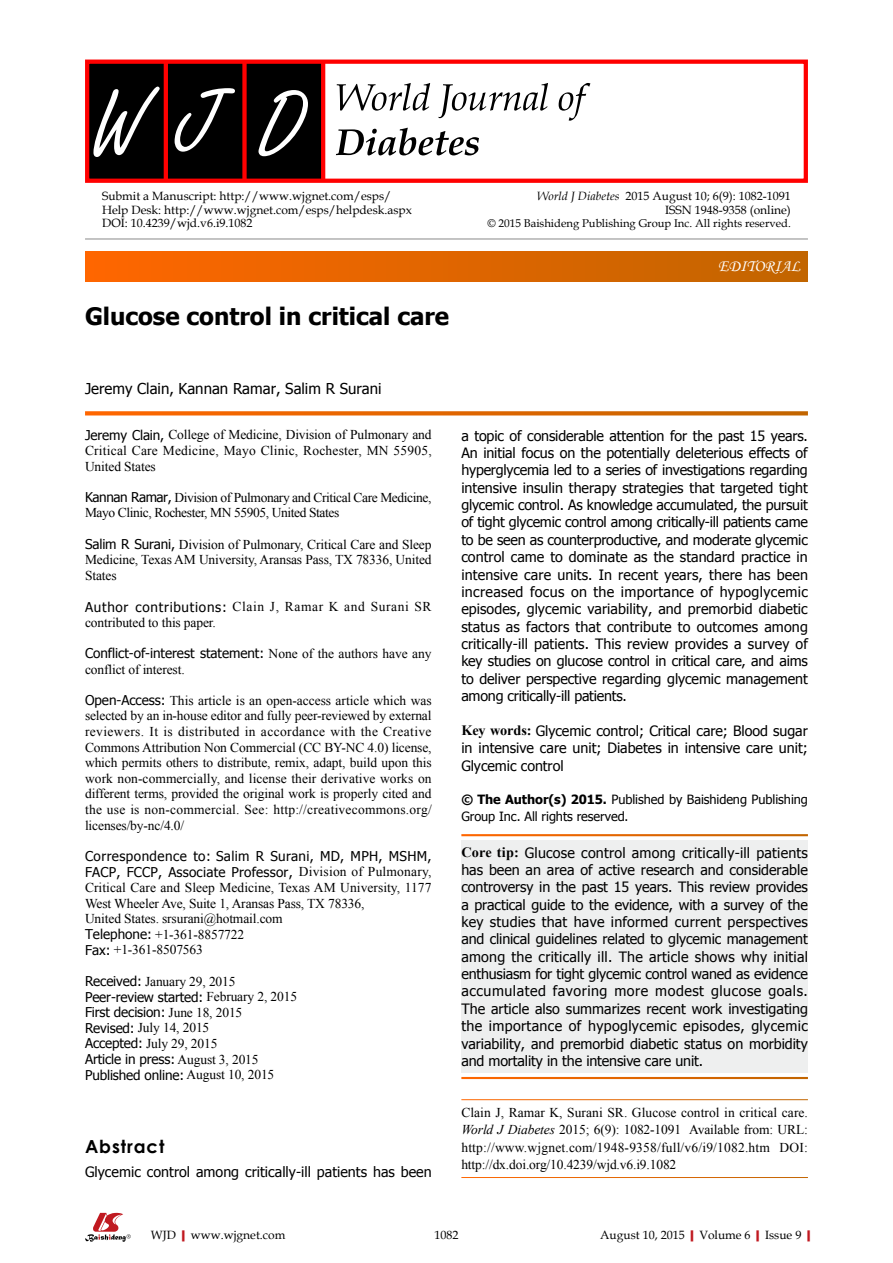
<style>
.page{position:relative;width:893px;height:1263px;background:#fff}
.page>*{position:absolute;margin:0;border:0;box-sizing:border-box;transform-origin:0 0}
.t1{font:700 24px "Tahoma";color:#000}
.t2{font:700 18px "Century Gothic";letter-spacing:.05em;color:#000}
.t3{font:16.5px "Monotype Corsiva";color:#fff}
.t4{font:15px "Tahoma";color:#000}
.t5{font:14.25px/17.4px "Tahoma";letter-spacing:-.005em;color:#000;text-align:justify}
.t6{font:13.5px/15.6px "Times New Roman";letter-spacing:-.01em;color:#000;text-align:justify}
.t7{font:13.5px/15.6px "Tahoma";letter-spacing:-.01em;color:#000}
.t8{font:13.5px/15.6px "Times New Roman";letter-spacing:-.03em;color:#000}
.t9{font:12.75px/17.4px "Tahoma";letter-spacing:-.005em;color:#000}
.t10{font:12px/13.5px "Book Antiqua";color:#000}
.t11{font:11.25px "Book Antiqua";color:#000}
.s1{font-style:italic}
.s2{font-family:"Tahoma"}
.s3{font-family:"Times New Roman"}
.s4{font-family:"Times New Roman";font-weight:700}
.s5{font-weight:700}
.s6{font-weight:700;color:#c01920}
</style>
<div class="page">
<div style="left:461px;top:840px;width:347px;height:233px;background:#eeefef"></div>
<div style="left:85px;top:252px;width:723px;height:29px;background:linear-gradient(to right,#f60,#c16500)"></div>
<hr style="left:85px;top:239px;width:723px;height:1px;background:#898989">
<svg style="left:85px;top:411px;width:723px;height:4px;background:#e26e0f"></svg>
<svg style="left:85px;top:1213px;width:46px;height:29px"></svg>
<div style="left:87px;top:61px;width:236px;height:121px;background:#000"></div>
<hr style="left:164px;top:61px;width:4px;height:121px;background:#f00">
<div style="left:242px;top:61px;width:5px;height:121px;background:#f00"></div>
<hr style="left:321px;top:61px;width:4px;height:121px;background:#f00">
<div style="left:85px;top:60px;width:723px;height:123px;border:4px solid #f00"></div>
<svg style="left:258px;top:90px;width:50px;height:66px"></svg>
<svg style="left:175px;top:88px;width:60px;height:64px"></svg>
<svg style="left:93px;top:87px;width:67px;height:70px"></svg>
<svg style="left:337px;top:83px;width:253px;height:38px"></svg>
<svg style="left:336px;top:128px;width:143px;height:27px"></svg>
<p class="t10" style="left:102px;top:189px;width:311px">Submit a Manuscript: http://www.wjgnet.com/esps/<br>Help Desk: http://www.wjgnet.com/esps/helpdesk.aspx<br>DOI: 10.4239/wjd.v6.i9.1082</p>
<p class="t10" style="left:537px;top:189px;width:255px;text-align:right"><span class="s1">World J Diabetes</span> 2015 August 10; 6(9): 1082-1091<br>ISSN 1948-9358 (online)</p>
<p class="t11" style="left:487px;top:215px;width:305px">© 2015 Baishideng Publishing Group Inc. All rights reserved.</p>
<p class="t1" style="left:85px;top:299px;width:366px">Glucose control in critical care</p>
<p class="t3" style="left:718px;top:256px;width:84px">EDITORIAL</p>
<p class="t4" style="left:85px;top:379px;width:298px">Jeremy Clain, Kannan Ramar, Salim R Surani</p>
<p class="t6" style="left:85px;top:427px;width:348px"><span class="s2">Jeremy Clain,</span> College of Medicine, Division of Pulmonary and Critical Care Medicine, Mayo Clinic, Rochester, MN 55905, United States</p>
<p class="t8" style="left:85px;top:489px;width:348px"><span class="s2">Kannan Ramar,</span> Division of Pulmonary and Critical Care Medicine,<br>Mayo Clinic, Rochester, MN 55905, United States</p>
<p class="t6" style="left:85px;top:536px;width:348px"><span class="s2">Salim R Surani,</span> Division of Pulmonary, Critical Care and Sleep Medicine, Texas AM University, Aransas Pass, TX 78336, United States</p>
<p class="t6" style="left:85px;top:598px;width:348px"><span class="s2">Author contributions:</span> Clain J, Ramar K and Surani SR contributed to this paper.</p>
<p class="t6" style="left:85px;top:646px;width:348px;line-height:15.1px"><span class="s2">Conflict-of-interest statement:</span> None of the authors have any conflict of interest.</p>
<p class="t6" style="left:85px;top:692px;width:348px"><span class="s2">Open-Access:</span> This article is an open-access article which was selected by an in-house editor and fully peer-reviewed by external reviewers. It is distributed in accordance with the Creative Commons Attribution Non Commercial (CC BY-NC 4.0) license, which permits others to distribute, remix, adapt, build upon this work non-commercially, and license their derivative works on different terms, provided the original work is properly cited and the use is non-commercial. See: http://creativecommons.org/ licenses/by-nc/4.0/</p>
<p class="t6" style="left:85px;top:849px;width:348px;text-align:left"><span class="s2">Correspondence to: Salim R Surani, MD, MPH, MSHM, FACP, FCCP, Associate Professor,</span> Division of Pulmonary, Critical Care and Sleep Medicine, Texas AM University, 1177<br>West Wheeler Ave, Suite 1, Aransas Pass, TX 78336,<br>United States. srsurani@hotmail.com<br><span class="s2">Telephone:</span> +1-361-8857722<br><span class="s2">Fax:</span> +1-361-8507563</p>
<p class="t7" style="left:85px;top:972px;width:214px">Received: <span class="s3">January 29, 2015<br></span>Peer-review started: <span class="s3">February 2, 2015<br></span>First decision: <span class="s3">June 18, 2015<br></span>Revised: <span class="s3">July 14, 2015<br></span>Accepted: <span class="s3">July 29, 2015<br></span>Article in press: <span class="s3">August 3, 2015<br></span>Published online: <span class="s3">August 10, 2015</span></p>
<p class="t2" style="left:85px;top:1133px;width:81px">Abstract</p>
<p class="t5" style="left:85px;top:1162px;width:348px">Glycemic control among critically-ill patients has been</p>
<p class="t5" style="left:461px;top:426px;width:348px">a topic of considerable attention for the past 15 years.<br>An initial focus on the potentially deleterious effects of hyperglycemia led to a series of investigations regarding intensive insulin therapy strategies that targeted tight glycemic control. As knowledge accumulated, the pursuit of tight glycemic control among critically-ill patients came to be seen as counterproductive, and moderate glycemic control came to dominate as the standard practice in intensive care units. In recent years, there has been increased focus on the importance of hypoglycemic episodes, glycemic variability, and premorbid diabetic status as factors that contribute to outcomes among critically-ill patients. This review provides a survey of key studies on glucose control in critical care, and aims to deliver perspective regarding glycemic management among critically-ill patients.</p>
<p class="t5" style="left:461px;top:721px;width:348px"><span class="s4">Key words:</span> Glycemic control; Critical care; Blood sugar in intensive care unit; Diabetes in intensive care unit; Glycemic control</p>
<p class="t9" style="left:461px;top:790px;width:348px"><span class="s5">© The Author(s) 2015.</span> Published by Baishideng Publishing<br>Group Inc. All rights reserved.</p>
<p class="t5" style="left:461px;top:843px;width:348px"><span class="s4">Core tip:</span> Glucose control among critically-ill patients has been an area of active research and considerable controversy in the past 15 years. This review provides a practical guide to the evidence, with a survey of the key studies that have informed current perspectives and clinical guidelines related to glycemic management among the critically ill. The article shows why initial enthusiasm for tight glycemic control waned as evidence accumulated favoring more modest glucose goals.<br>The article also summarizes recent work investigating the importance of hypoglycemic episodes, glycemic variability, and premorbid diabetic status on morbidity and mortality in the intensive care unit.</p>
<p class="t6" style="left:461px;top:1103px;width:348px;line-height:17.4px">Clain J, Ramar K, Surani SR. Glucose control in critical care.<br><span class="s1">World J Diabetes</span> 2015; 6(9): 1082-1091 Available from: URL: http://www.wjgnet.com/1948-9358/full/v6/i9/1082.htm DOI: http://dx.doi.org/10.4239/wjd.v6.i9.1082</p>
<p class="t10" style="left:151px;top:1227px;width:136px">WJD<span class="s6">|</span>www.wjgnet.com</p>
<p class="t10" style="left:434px;top:1227px;width:25px">1082</p>
<p class="t10" style="left:600px;top:1227px;width:217px">August 10, 2015<span class="s6">|</span>Volume 6<span class="s6">|</span>Issue 9<span class="s6">|</span></p>
</div>
